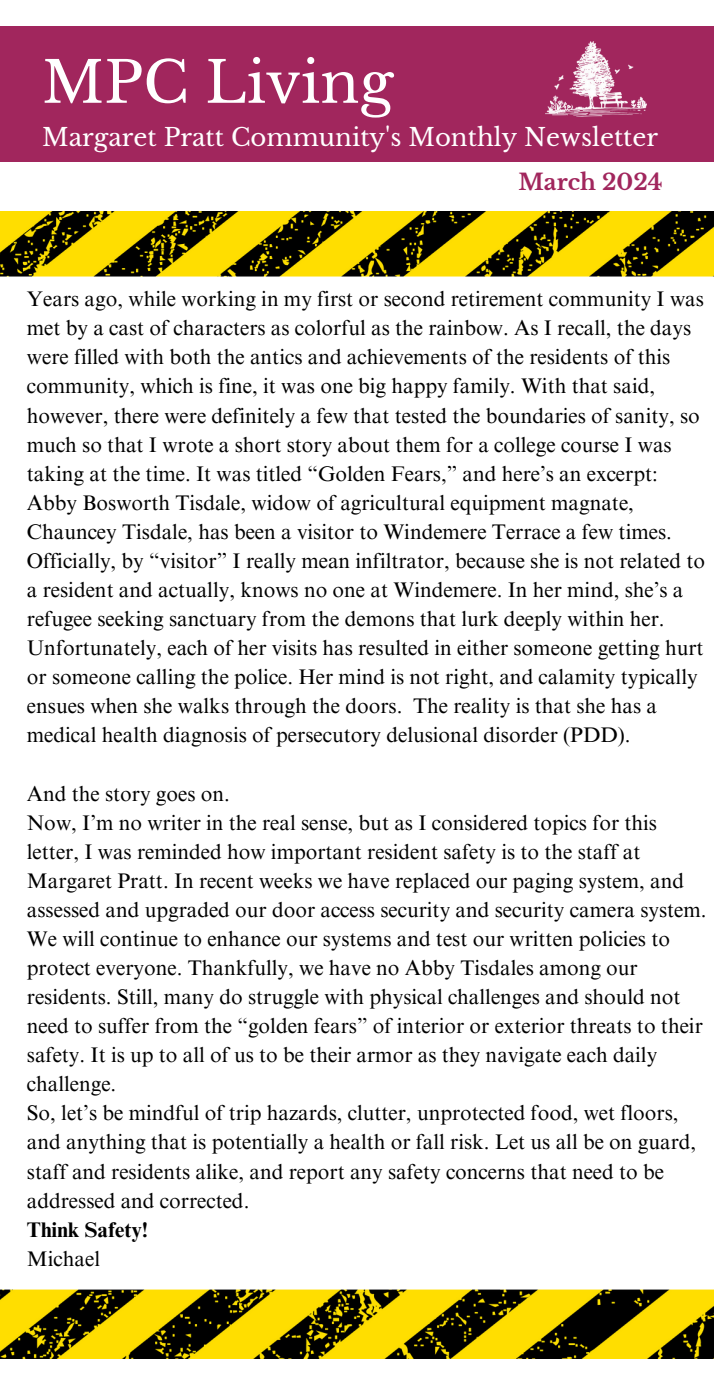
<style>
.page{position:relative;width:714px;height:1386px;background:#fff}
.page>*{position:absolute;margin:0;border:0;box-sizing:border-box;transform-origin:0 0}
.t1{font:56.88px "Libre Baskerville";color:#fff}
.t2{font:24.32px "Libre Baskerville";color:#fff}
.t3{font:700 22.22px "Libre Baskerville";color:#a1265d}
.t4{font:21.18px/29.1px "Times NRMT Pro";color:#000}
.t5{font:700 21.18px "Times NRMT Pro";color:#000}
</style>
<div class="page">
<div style="left:0;top:27px;width:713px;height:135px;background:#a1265d"></div>
<img style="left:546px;top:41px;width:101px;height:75px">
<img style="left:0;top:211px;width:714px;height:66px">
<img style="left:0;top:1289px;width:714px;height:70px">
<p class="t1" style="left:42px;top:48px;width:353px">MPC Living</p>
<p class="t2" style="left:42px;top:122px;width:617px">Margaret Pratt Community's Monthly Newsletter</p>
<h1 class="t3" style="left:518px;top:168px;width:146px">March 2024</h1>
<p class="t4" style="left:27px;top:287px;width:679px">Years ago, while working in my first or second retirement community I was met by a cast of characters as colorful as the rainbow. As I recall, the days were filled with both the antics and achievements of the residents of this community, which is fine, it was one big happy family. With that said, however, there were definitely a few that tested the boundaries of sanity, so much so that I wrote a short story about them for a college course I was taking at the time. It was titled “Golden Fears,” and here’s an excerpt:</p>
<p class="t4" style="left:27px;top:491px;width:680px">Abby Bosworth Tisdale, widow of agricultural equipment magnate, Chauncey Tisdale, has been a visitor to Windemere Terrace a few times.<br>Officially, by “visitor” I really mean infiltrator, because she is not related to a resident and actually, knows no one at Windemere. In her mind, she’s a refugee seeking sanctuary from the demons that lurk deeply within her.<br>Unfortunately, each of her visits has resulted in either someone getting hurt or someone calling the police. Her mind is not right, and calamity typically ensues when she walks through the doors. The reality is that she has a medical health diagnosis of persecutory delusional disorder (PDD).</p>
<p class="t4" style="left:27px;top:781px;width:205px">And the story goes on.</p>
<p class="t4" style="left:27px;top:810px;width:681px">Now, I’m no writer in the real sense, but as I considered topics for this letter, I was reminded how important resident safety is to the staff at Margaret Pratt. In recent weeks we have replaced our paging system, and assessed and upgraded our door access security and security camera system.<br>We will continue to enhance our systems and test our written policies to protect everyone. Thankfully, we have no Abby Tisdales among our residents. Still, many do struggle with physical challenges and should not need to suffer from the “golden fears” of interior or exterior threats to their safety. It is up to all of us to be their armor as they navigate each daily challenge.</p>
<p class="t4" style="left:27px;top:1101px;width:671px">So, let’s be mindful of trip hazards, clutter, unprotected food, wet floors, and anything that is potentially a health or fall risk. Let us all be on guard, staff and residents alike, and report any safety concerns that need to be addressed and corrected.</p>
<p class="t5" style="left:27px;top:1221px;width:122px">Think Safety!</p>
<p class="t4" style="left:27px;top:1247px;width:75px">Michael</p>
</div>
